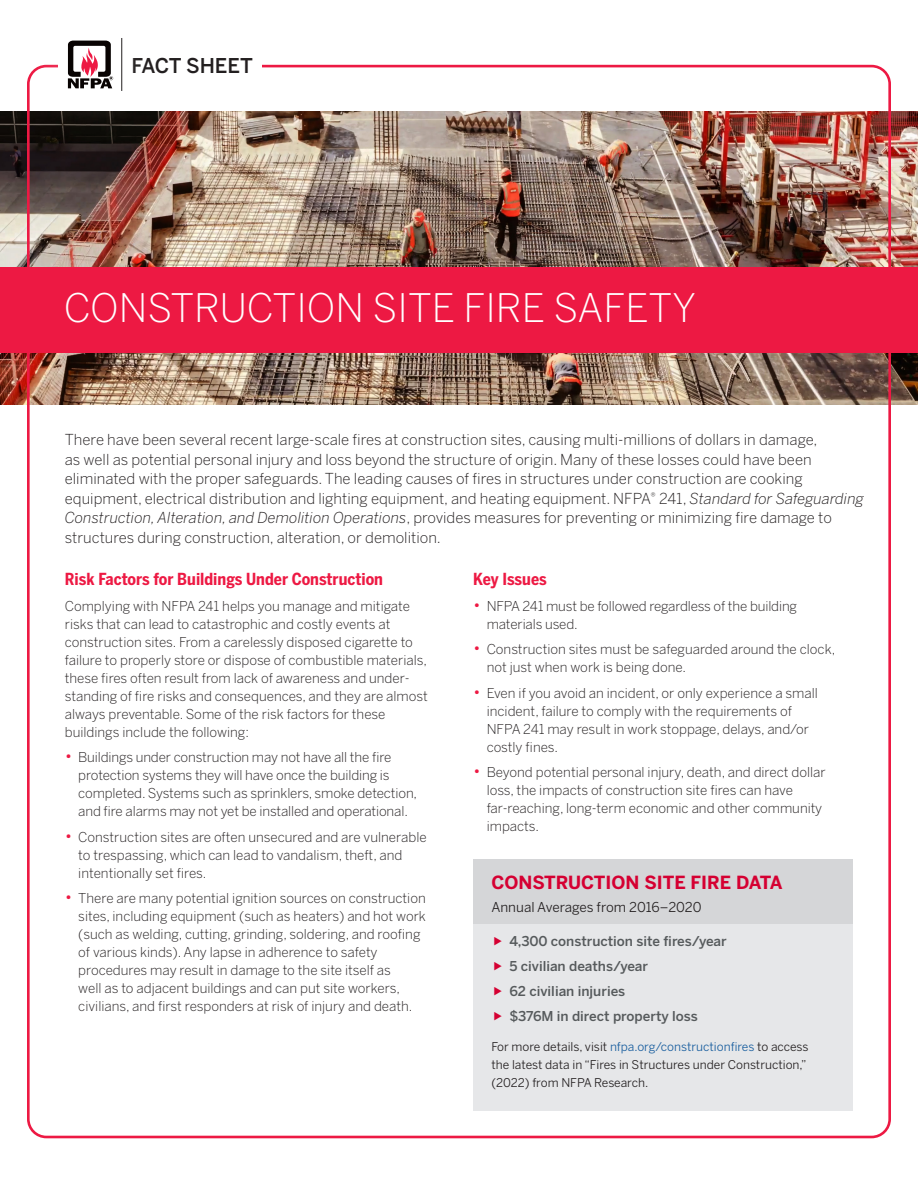
<style>
.page{position:relative;width:918px;height:1188px;background:#fff}
.page>*{position:absolute;margin:0;border:0;box-sizing:border-box;transform-origin:0 0}
.t1{font:300 39px "Benton Sans";color:#fff}
.t2{font:500 20.25px "Benton Sans";color:#231f20}
.t3{font:700 18px "Benton Sans";color:#d50032}
.t4{font:700 16.5px "Benton Sans Condensed";color:#ed1943}
.t5{font:300 15px/19.5px "Benton Sans";color:#231f20}
.t6{font:300 13.5px/18px "Benton Sans";color:#231f20}
.Body_Copy{font:500 13.5px "Benton Sans";color:#565a5c}
.t7{font:13.5px "Benton Sans";letter-spacing:-.01em;color:#231f20}
.t8{font:12px/18px "Benton Sans";color:#231f20}
.s1{font-style:italic}
.s2{font-size:16.5px;color:#ed1943}
.s3{color:#175d9e}
</style>
<div class="page">
<div style="left:473px;top:860px;width:380px;height:80px;background:#d5d6d8"></div>
<div style="left:473px;top:924px;width:380px;height:187px;background:#e6e7e9"></div>
<img style="left:0;top:112px;width:918px;height:293px">
<div style="left:0;top:267px;width:918px;height:86px;background:#ed1943"></div>
<div style="left:25px;top:0;width:128px;height:130px;background:#fff;opacity:.75"></div>
<svg style="left:68px;top:41px;width:45px;height:47px"></svg>
<hr style="left:121px;top:38px;width:1px;height:53px;background:#231f20">
<p class="t2" style="left:131px;top:53px;width:123px">FACT SHEET</p>
<p class="t1" style="left:64px;top:285px;width:634px">CONSTRUCTION SITE FIRE SAFETY</p>
<p class="t5" style="left:65px;top:430px;width:754px">There have been several recent large-scale fires at construction sites, causing multi-millions of dollars in damage,</p>
<p class="t5" style="left:65px;top:450px;width:801px">as well as potential personal injury and loss beyond the structure of origin. Many of these losses could have been eliminated with the proper safeguards. The leading causes of fires in structures under construction are cooking equipment, electrical distribution and lighting equipment, and heating equipment. NFPA<sup>®</sup> 241, <span class="s1">Standard for Safeguarding Construction, Alteration, and Demolition Operations</span>, provides measures for preventing or minimizing fire damage to structures during construction, alteration, or demolition.</p>
<p class="t4" style="left:65px;top:569px;width:320px">Risk Factors for Buildings Under Construction</p>
<p class="t6" style="left:65px;top:597px;width:347px">Complying with NFPA 241 helps you manage and mitigate</p>
<p class="t6" style="left:65px;top:615px;width:327px">risks that can lead to catastrophic and costly events at</p>
<p class="t6" style="left:65px;top:633px;width:364px">construction sites. From a carelessly disposed cigarette to failure to properly store or dispose of combustible materials,</p>
<p class="t6" style="left:65px;top:669px;width:346px">these fires often result from lack of awareness and under-</p>
<p class="t6" style="left:65px;top:687px;width:364px">standing of fire risks and consequences, and they are almost always preventable. Some of the risk factors for these</p>
<p class="t6" style="left:65px;top:723px;width:186px">buildings include the following:</p>
<p class="t6" style="left:65px;top:748px;width:328px"><span class="s2">•</span> Buildings under construction may not have all the fire</p>
<p class="t6" style="left:78px;top:766px;width:313px">protection systems they will have once the building is</p>
<p class="t6" style="left:78px;top:784px;width:340px">completed. Systems such as sprinklers, smoke detection, and fire alarms may not yet be installed and operational.</p>
<p class="t6" style="left:78px;top:828px;width:350px;text-indent:-14px"><span class="s2">•</span> Construction sites are often unsecured and are vulnerable to trespassing, which can lead to vandalism, theft, and intentionally set fires.</p>
<p class="t6" style="left:65px;top:889px;width:363px;text-align:right"><span class="s2">•</span> There are many potential ignition sources on construction sites, including equipment (such as heaters) and hot work</p>
<p class="t6" style="left:78px;top:925px;width:344px">(such as welding, cutting, grinding, soldering, and roofing of various kinds). Any lapse in adherence to safety</p>
<p class="t6" style="left:78px;top:961px;width:314px">procedures may result in damage to the site itself as</p>
<p class="t6" style="left:78px;top:979px;width:323px">well as to adjacent buildings and can put site workers,</p>
<p class="t6" style="left:78px;top:997px;width:336px">civilians, and first responders at risk of injury and death.</p>
<p class="t4" style="left:473px;top:569px;width:75px">Key Issues</p>
<p class="t6" style="left:473px;top:597px;width:325px"><span class="s2">•</span> NFPA 241 must be followed regardless of the building</p>
<p class="t6" style="left:487px;top:615px;width:93px">materials used.</p>
<p class="t6" style="left:473px;top:640px;width:364px"><span class="s2">•</span> Construction sites must be safeguarded around the clock,</p>
<p class="t6" style="left:487px;top:658px;width:201px">not just when work is being done.</p>
<p class="t6" style="left:473px;top:684px;width:346px"><span class="s2">•</span> Even if you avoid an incident, or only experience a small</p>
<p class="t6" style="left:487px;top:702px;width:307px">incident, failure to comply with the requirements of</p>
<p class="t6" style="left:487px;top:720px;width:324px">NFPA 241 may result in work stoppage, delays, and/or</p>
<p class="t6" style="left:487px;top:738px;width:73px">costly fines.</p>
<p class="t6" style="left:487px;top:763px;width:341px;text-indent:-14px"><span class="s2">•</span> Beyond potential personal injury, death, and direct dollar loss, the impacts of construction site fires can have far-reaching, long-term economic and other community impacts.</p>
<p class="t3" style="left:491px;top:871px;width:293px">CONSTRUCTION SITE FIRE DATA</p>
<p class="t7" style="left:491px;top:899px;width:212px">Annual Averages from 2016–2020</p>
<p class="Body_Copy" style="left:509px;top:933px;width:219px">4,300 construction site fires/year</p>
<p class="Body_Copy" style="left:509px;top:958px;width:140px">5 civilian deaths/year</p>
<p class="Body_Copy" style="left:509px;top:983px;width:117px">62 civilian injuries</p>
<p class="Body_Copy" style="left:509px;top:1007px;width:190px">$376M in direct property loss</p>
<p class="t8" style="left:491px;top:1038px;width:319px">For more details, visit <span class="s3">nfpa.org/constructionfires</span> to access the latest data in “Fires in Structures under Construction,” (2022) from NFPA Research.</p>
</div>
